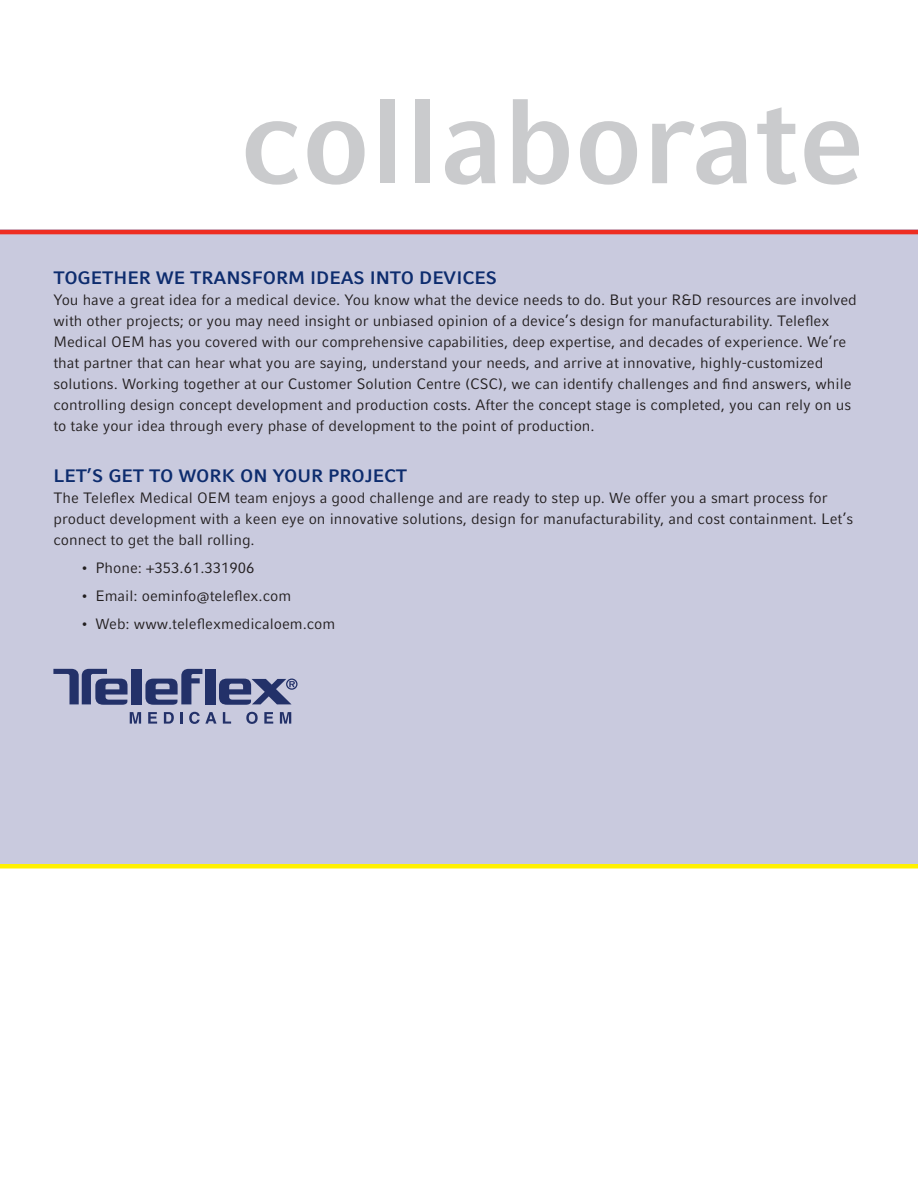
<style>
.page{position:relative;width:918px;height:1188px;background:#fff}
.page>*{position:absolute;margin:0;border:0;box-sizing:border-box;transform-origin:0 0}
.t1{font:700 120px "Compatil Fact LT Pro";color:#cacbcd}
.t2{font:700 18px "Compatil Fact LT Pro";color:#0d2c6e}
.t3{font:15px/21px "Compatil Fact LT Pro";color:#231f20}
</style>
<div class="page">
<div style="left:0;top:230px;width:918px;height:634px;background:#c9cade"></div>
<hr style="left:0;top:230px;width:918px;height:4px;background:#ee2e22">
<hr style="left:0;top:864px;width:918px;height:4px;background:#fff101">
<svg style="left:130px;top:712px;width:11px;height:12px"></svg>
<svg style="left:148px;top:712px;width:9px;height:12px"></svg>
<svg style="left:164px;top:712px;width:10px;height:12px"></svg>
<svg style="left:180px;top:712px;width:3px;height:12px"></svg>
<svg style="left:189px;top:712px;width:28px;height:12px"></svg>
<svg style="left:223px;top:712px;width:8px;height:12px"></svg>
<svg style="left:246px;top:712px;width:12px;height:12px"></svg>
<svg style="left:264px;top:712px;width:9px;height:12px"></svg>
<svg style="left:280px;top:712px;width:11px;height:12px"></svg>
<div style="left:205px;top:669px;width:10px;height:35px;background:#233169"></div>
<svg style="left:145px;top:669px;width:57px;height:36px"></svg>
<div style="left:131px;top:669px;width:11px;height:35px;background:#233169"></div>
<svg style="left:219px;top:679px;width:79px;height:26px"></svg>
<svg style="left:53px;top:669px;width:75px;height:36px"></svg>
<h1 class="t1" style="left:240px;top:71px;width:625px">collaborate</h1>
<p class="t2" style="left:53px;top:267px;width:445px">TOGETHER WE TRANSFORM IDEAS INTO DEVICES</p>
<p class="t3" style="left:53px;top:289px;width:805px">You have a great idea for a medical device. You know what the device needs to do. But your R&amp;D resources are involved with other projects; or you may need insight or unbiased opinion of a device’s design for manufacturability. Teleflex Medical OEM has you covered with our comprehensive capabilities, deep expertise, and decades of experience. We’re that partner that can hear what you are saying, understand your needs, and arrive at innovative, highly-customized solutions. Working together at our Customer Solution Centre (CSC), we can identify challenges and find answers, while controlling design concept development and production costs. After the concept stage is completed, you can rely on us to take your idea through every phase of development to the point of production.</p>
<p class="t2" style="left:53px;top:465px;width:355px">LET’S GET TO WORK ON YOUR PROJECT</p>
<p class="t3" style="left:53px;top:487px;width:801px">The Teleflex Medical OEM team enjoys a good challenge and are ready to step up. We offer you a smart process for product development with a keen eye on innovative solutions, design for manufacturability, and cost containment. Let’s connect to get the ball rolling.</p>
<p class="t3" style="left:80px;top:557px;width:176px">• Phone: +353.61.331906</p>
<p class="t3" style="left:80px;top:585px;width:212px">• Email: oeminfo@teleflex.com</p>
<p class="t3" style="left:80px;top:613px;width:257px">• Web: www.teleflexmedicaloem.com</p>
</div>
